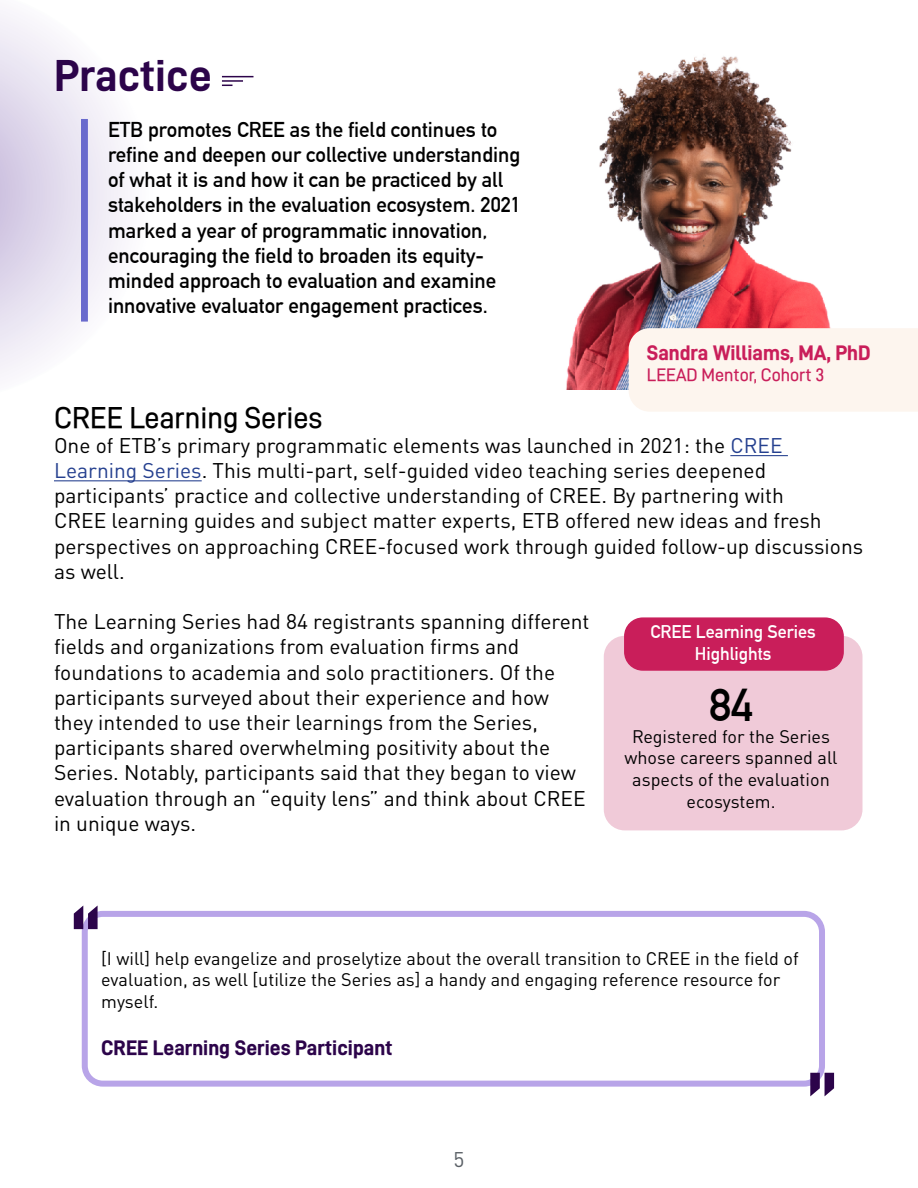
<style>
.page{position:relative;width:918px;height:1188px;background:#fff}
.page>*{position:absolute;margin:0;border:0;box-sizing:border-box;transform-origin:0 0}
.t1{font:700 75px "D DIN PRO Extra";color:#2c044a}
.t2{font:45px "D DIN PRO Bold";color:#2c044a}
.t3{font:700 45px "DIN Alternate";color:#000}
.t4{font:30px "D DIN PRO Medium";color:#000}
.t5{font:21px/25.2px "DIN Pro";color:#000}
.t6{font:700 21px/25.2px "DIN Alternate";color:#000}
.t7{font:700 21px "D DIN PRO Extra";color:#2c044a}
.t8{font:700 21px "D DIN PRO Extra";color:#c91e5a}
.t9{font:21px "DIN Pro";color:#595f65}
.t10{font:18px/21.6px "DIN Pro";color:#000;text-align:center}
.t11{font:700 18px/21.6px "DIN Alternate";color:#fff;text-align:center}
.t12{font:18px "D DIN PRO Medium";color:#c91e5a}
.s1{color:#25408f}
</style>
<div class="page">
<hr style="left:730px;top:455px;width:58px;height:1px;background:#25408f">
<hr style="left:54px;top:480px;width:148px;height:1px;background:#25408f">
<svg style="left:0;top:13px;width:125px;height:361px"></svg>
<hr style="left:222px;top:76px;width:31px;height:1px;background:#2c044a">
<hr style="left:222px;top:80px;width:21px;height:2px;background:#2c044a">
<div style="left:81px;top:119px;width:7px;height:203px;background:#696acd"></div>
<div style="left:607px;top:639px;width:252px;height:188px;background:#f0cad8;border-radius:18px"></div>
<div style="left:604px;top:636px;width:258px;height:194px;border:6px solid #f0cad8;border-radius:18px"></div>
<div style="left:625px;top:618px;width:218px;height:52px;background:#c91e5a;border-radius:18px"></div>
<div style="left:624px;top:617px;width:220px;height:54px;border:2px solid #c91e5a;border-radius:18px"></div>
<img style="left:566px;top:56px;width:265px;height:333px">
<div style="left:629px;top:328px;width:289px;height:84px;background:#fdf5ee"></div>
<div style="left:82px;top:911px;width:743px;height:176px;border:6px solid #b8a4e8;border-radius:18px"></div>
<h2 class="t2" style="left:54px;top:51px;width:159px">Practice</h2>
<p class="t6" style="left:108px;top:115px;width:414px">ETB promotes CREE as the field continues to refine and deepen our collective understanding of what it is and how it can be practiced by all stakeholders in the evaluation ecosystem. 2021 marked a year of programmatic innovation, encouraging the field to broaden its equity&shy;minded approach to evaluation and examine innovative evaluator engagement practices.</p>
<p class="t8" style="left:647px;top:341px;width:225px">Sandra Williams, MA, PhD</p>
<p class="t12" style="left:647px;top:365px;width:179px">LEEAD Mentor, Cohort 3</p>
<h3 class="t4" style="left:54px;top:401px;width:270px">CREE Learning Series</h3>
<p class="t5" style="left:54px;top:430px;width:811px">One of ETB’s primary programmatic elements was launched in 2021: the <span class="s1">CREE Learning Series</span>. This multi-part, self-guided video teaching series deepened participants’ practice and collective understanding of CREE. By partnering with<br>CREE learning guides and subject matter experts, ETB offered new ideas and fresh perspectives on approaching CREE-focused work through guided follow-up discussions as well.</p>
<p class="t5" style="left:54px;top:607px;width:537px">The Learning Series had 84 registrants spanning different fields and organizations from evaluation firms and foundations to academia and solo practitioners. Of the participants surveyed about their experience and how they intended to use their learnings from the Series, participants shared overwhelming positivity about the Series. Notably, participants said that they began to view evaluation through an “equity lens” and think about CREE in unique ways.</p>
<p class="t11" style="left:650px;top:620px;width:167px">CREE Learning Series<br>Highlights</p>
<h2 class="t3" style="left:709px;top:671px;width:45px">84</h2>
<p class="t10" style="left:625px;top:724px;width:215px">Registered for the Series whose careers spanned all aspects of the evaluation ecosystem.</p>
<h1 class="t1" style="left:71px;top:894px;width:30px">“</h1>
<p class="t10" style="left:101px;top:946px;width:699px;text-align:left">[I will] help evangelize and proselytize about the overall transition to CREE in the field of evaluation, as well [utilize the Series as] a handy and engaging reference resource for myself.</p>
<p class="t7" style="left:101px;top:1036px;width:293px">CREE Learning Series Participant</p>
<h1 class="t1" style="left:808px;top:1057px;width:30px">”</h1>
<p class="t9" style="left:454px;top:1143px;width:12px">5</p>
</div>
